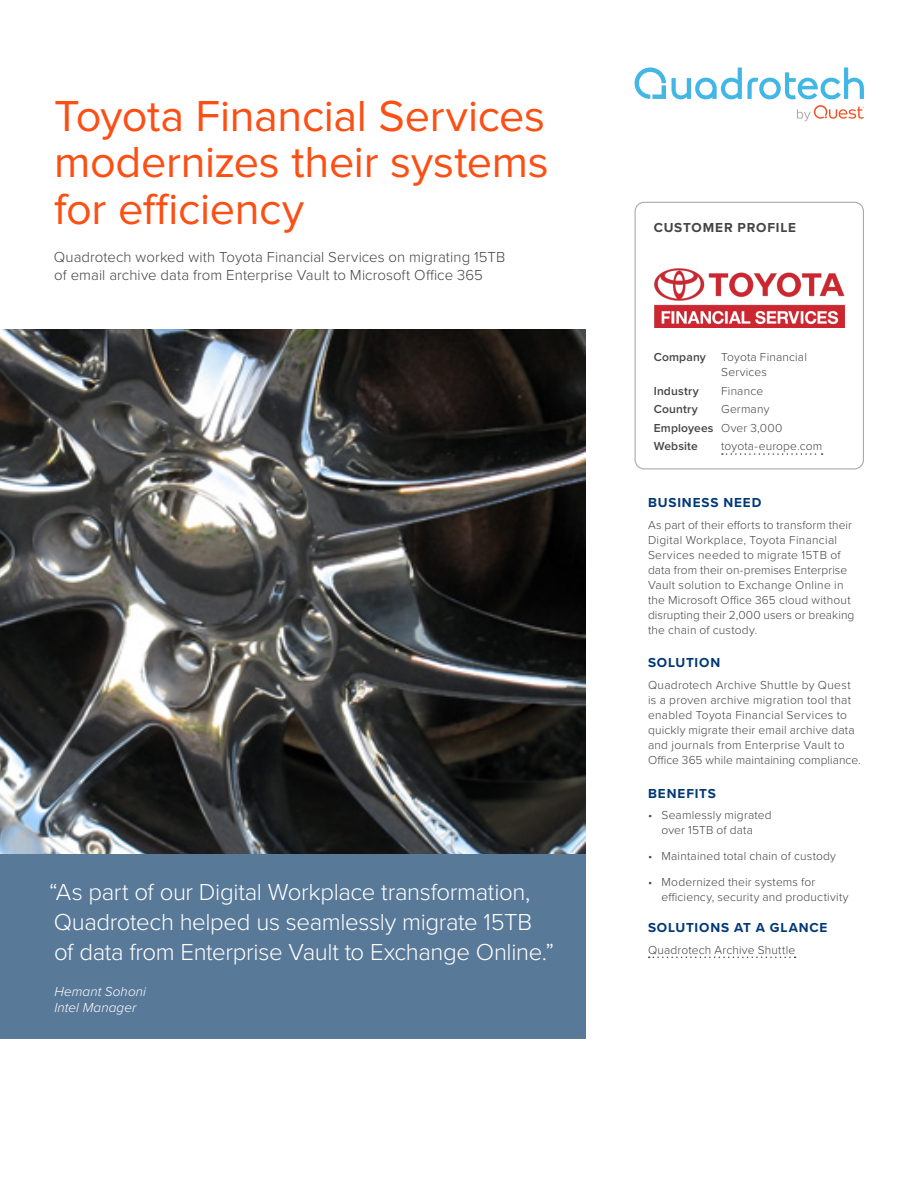
<style>
.page{position:relative;width:918px;height:1188px;background:#fff}
.page>*{position:absolute;margin:0;border:0;box-sizing:border-box;transform-origin:0 0}
.Headline{font:45px/46.5px "Proxima Nova";letter-spacing:-.01em;color:#fb4f14;text-align:justify}
.t1{font:300 24px/30px "Proxima Nova";letter-spacing:-.015em;color:#fff}
.Sub_Head{font:300 15px/18px "Proxima Nova";letter-spacing:.005em;color:#444}
.Section_Heading_1{font:700 13.5px "Proxima Nova";letter-spacing:.065em;color:#003876}
.Callout_Box_Byline{font:italic 300 13.5px/16.2px "Proxima Nova";letter-spacing:.005em;color:#fff}
.Section_Heading_1-2{font:700 13.5px "Proxima Nova";letter-spacing:.06em;color:#444}
.Side_Bar_Text_8pt{font:300 12px/15px "Proxima Nova";letter-spacing:.015em;color:#444}
.Side_Bar_Text_8pt-2{font:600 12px "Proxima Nova";letter-spacing:.015em;color:#444}
.t2{font:1.65px "Helvetica Neue";color:#f15022}
.s1{font-weight:300}
</style>
<div class="page">
<svg style="left:797px;top:105px;width:67px;height:16px"></svg>
<svg style="left:635px;top:68px;width:31px;height:31px"></svg>
<svg style="left:672px;top:68px;width:192px;height:31px"></svg>
<svg style="left:649px;top:957px;width:147px;height:1px"></svg>
<svg style="left:722px;top:453px;width:101px;height:2px"></svg>
<div style="left:635px;top:202px;width:229px;height:267px;border:1px solid #aaa;border-radius:9px"></div>
<div style="left:0;top:854px;width:585px;height:185px;background:#597999"></div>
<img style="left:0;top:330px;width:585px;height:524px">
<img style="left:654px;top:268px;width:191px;height:60px">
<p class="Headline" style="left:54px;top:93px;width:496px">Toyota Financial Services modernizes their systems for efficiency</p>
<p class="Sub_Head" style="left:54px;top:248px;width:453px">Quadrotech worked with Toyota Financial Services on migrating 15TB of email archive data from Enterprise Vault to Microsoft Office 365</p>
<p class="t1" style="left:49px;top:876px;width:506px">“As part of our Digital Workplace transformation,<br>Quadrotech helped us seamlessly migrate 15TB<br>of data from Enterprise Vault to Exchange Online.”</p>
<p class="Callout_Box_Byline" style="left:54px;top:983px;width:93px">Hemant Sohoni<br>Intel Manager</p>
<p class="Section_Heading_1-2" style="left:654px;top:217px;width:144px">CUSTOMER PROFILE</p>
<p class="t2" style="left:863px;top:106px;width:3px">®</p>
<p class="Side_Bar_Text_8pt-2" style="left:654px;top:348px;width:54px">Company</p>
<p class="Side_Bar_Text_8pt" style="left:721px;top:349px;width:87px">Toyota Financial<br>Services</p>
<p class="Side_Bar_Text_8pt-2" style="left:654px;top:382px;width:47px">Industry</p>
<p class="Side_Bar_Text_8pt" style="left:721px;top:383px;width:43px">Finance</p>
<p class="Side_Bar_Text_8pt-2" style="left:654px;top:400px;width:46px">Country</p>
<p class="Side_Bar_Text_8pt" style="left:721px;top:401px;width:50px">Germany</p>
<p class="Side_Bar_Text_8pt-2" style="left:654px;top:419px;width:130px">Employees <span class="s1">Over 3,000</span></p>
<p class="Side_Bar_Text_8pt-2" style="left:654px;top:437px;width:46px">Website</p>
<p class="Side_Bar_Text_8pt" style="left:721px;top:438px;width:103px">toyota-europe.com</p>
<p class="Section_Heading_1" style="left:648px;top:493px;width:115px">BUSINESS NEED</p>
<p class="Side_Bar_Text_8pt" style="left:648px;top:517px;width:208px">As part of their efforts to transform their Digital Workplace, Toyota Financial Services needed to migrate 15TB of data from their on-premises Enterprise Vault solution to Exchange Online in the Microsoft Office 365 cloud without disrupting their 2,000 users or breaking the chain of custody.</p>
<p class="Section_Heading_1" style="left:648px;top:653px;width:74px">SOLUTION</p>
<p class="Side_Bar_Text_8pt" style="left:648px;top:677px;width:214px">Quadrotech Archive Shuttle by Quest is a proven archive migration tool that enabled Toyota Financial Services to quickly migrate their email archive data and journals from Enterprise Vault to Office 365 while maintaining compliance.</p>
<p class="Section_Heading_1" style="left:648px;top:783px;width:70px">BENEFITS</p>
<p class="Side_Bar_Text_8pt" style="left:648px;top:807px;width:125px;text-align:center">• Seamlessly migrated over 15TB of data</p>
<p class="Side_Bar_Text_8pt" style="left:648px;top:848px;width:190px">• Maintained total chain of custody</p>
<p class="Side_Bar_Text_8pt" style="left:662px;top:874px;width:189px;text-indent:-14px">• Modernized their systems for efficiency, security and productivity</p>
<p class="Section_Heading_1" style="left:648px;top:917px;width:181px">SOLUTIONS AT A GLANCE</p>
<p class="Side_Bar_Text_8pt" style="left:648px;top:942px;width:149px">Quadrotech Archive Shuttle</p>
</div>
